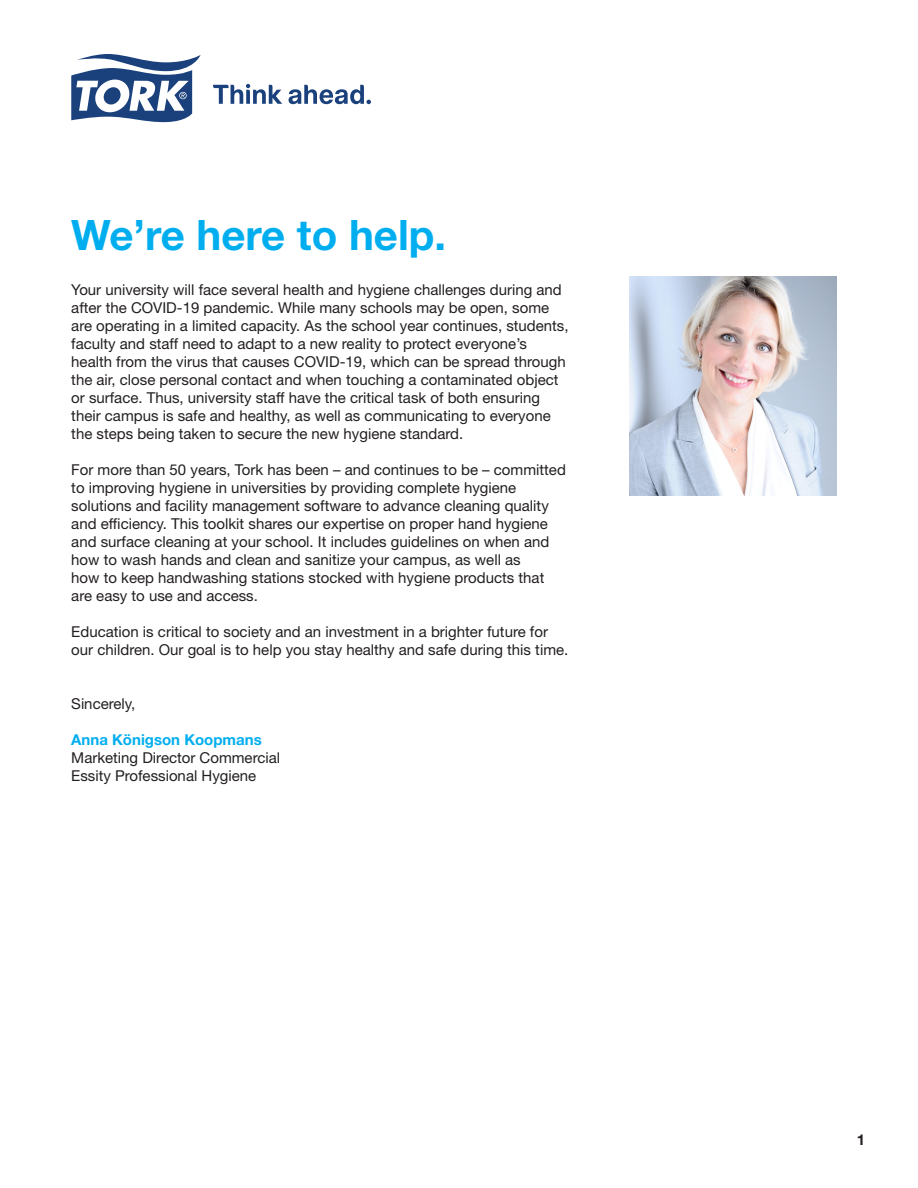
<style>
.page{position:relative;width:918px;height:1188px;background:#fff}
.page>*{position:absolute;margin:0;border:0;box-sizing:border-box;transform-origin:0 0}
.t1{font:700 42px "Helvetica Neue LT Std";color:#00aeef}
.Copy{font:15px/18px "Helvetica Neue LT Std";color:#231f20}
.t2{font:700 15px "Helvetica Neue LT Std";color:#00aeef}
.t3{font:700 15px "Helvetica Neue LT Std";color:#231f20}
</style>
<div class="page">
<svg style="left:213px;top:84px;width:69px;height:20px"></svg>
<svg style="left:289px;top:85px;width:82px;height:19px"></svg>
<svg style="left:71px;top:54px;width:130px;height:68px"></svg>
<img style="left:629px;top:276px;width:208px;height:220px">
<p class="t1" style="left:71px;top:209px;width:376px">We’re here to help.</p>
<p class="Copy" style="left:71px;top:281px;width:499px">Your university will face several health and hygiene challenges during and after the COVID-19 pandemic. While many schools may be open, some are operating in a limited capacity. As the school year continues, students, faculty and staff need to adapt to a new reality to protect everyone’s health from the virus that causes COVID-19, which can be spread through the air, close personal contact and when touching a contaminated object or surface. Thus, university staff have the critical task of both ensuring their campus is safe and healthy, as well as communicating to everyone the steps being taken to secure the new hygiene standard.</p>
<p class="Copy" style="left:71px;top:461px;width:496px">For more than 50 years, Tork has been – and continues to be – committed to improving hygiene in universities by providing complete hygiene solutions and facility management software to advance cleaning quality and efficiency. This toolkit shares our expertise on proper hand hygiene and surface cleaning at your school. It includes guidelines on when and how to wash hands and clean and sanitize your campus, as well as<br>how to keep handwashing stations stocked with hygiene products that are easy to use and access.</p>
<p class="Copy" style="left:71px;top:623px;width:499px">Education is critical to society and an investment in a brighter future for our children. Our goal is to help you stay healthy and safe during this time.</p>
<p class="Copy" style="left:71px;top:695px;width:66px">Sincerely,</p>
<p class="t2" style="left:71px;top:731px;width:192px">Anna Königson Koopmans</p>
<p class="Copy" style="left:71px;top:749px;width:210px">Marketing Director Commercial</p>
<p class="Copy" style="left:71px;top:767px;width:186px">Essity Professional Hygiene</p>
<p class="t3" style="left:857px;top:1130px;width:10px">1</p>
</div>
